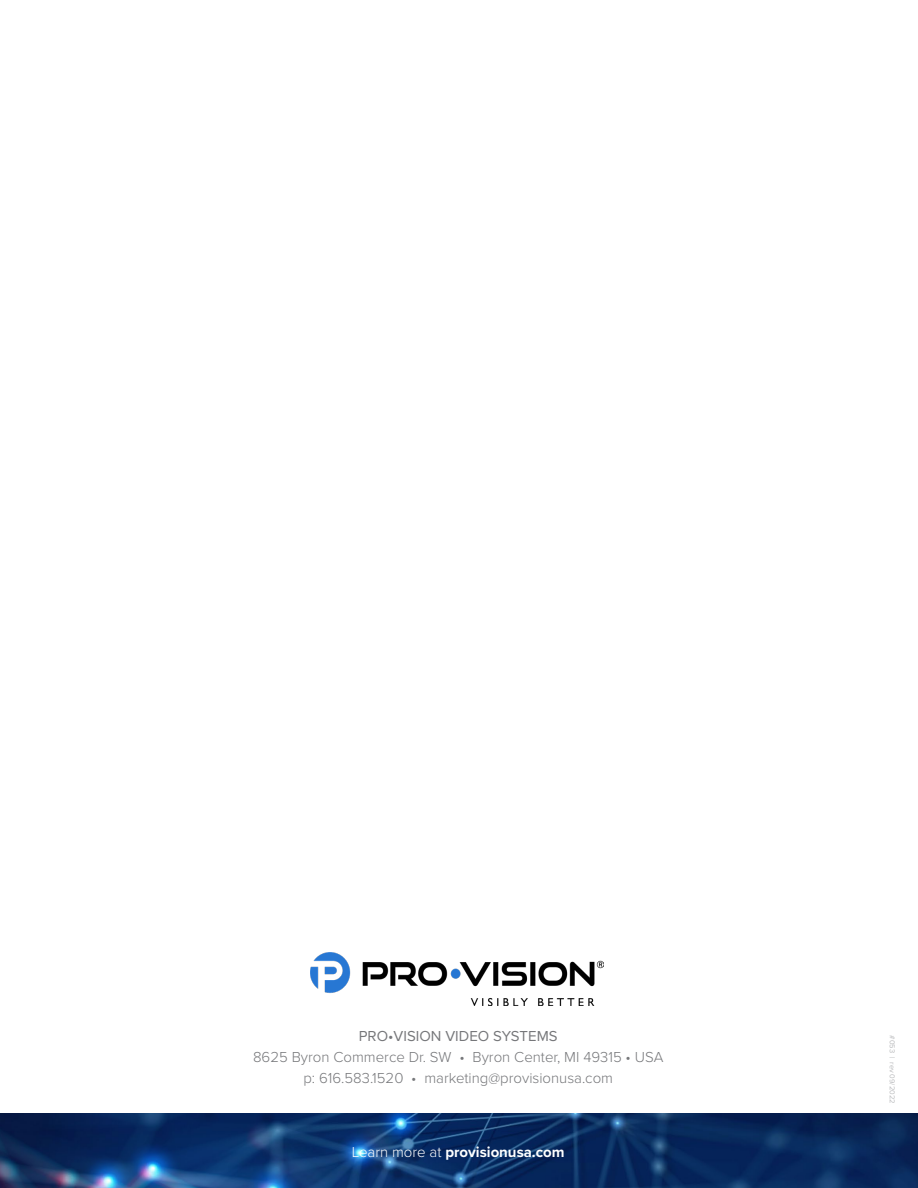
<style>
.page{position:relative;width:918px;height:1188px;background:#fff}
.page>*{position:absolute;margin:0;border:0;box-sizing:border-box;transform-origin:0 0}
.t1{font:300 15px/21px "Proxima Nova";color:#76777a;text-align:center}
.t2{font:700 15px "Proxima Nova";color:#fff}
.t3{font:15px "Proxima Nova";color:#76777a}
.t4{font:7.5px "Proxima Nova";color:#babbbd}
.s1{font-weight:300}
</style>
<div class="page">
<img style="left:0;top:1114px;width:918px;height:74px">
<img style="left:310px;top:952px;width:294px;height:53px">
<p class="t3" style="left:359px;top:1025px;width:200px">PRO•VISION VIDEO SYSTEMS</p>
<p class="t1" style="left:253px;top:1046px;width:412px">8625 Byron Commerce Dr. SW • Byron Center, MI 49315 • USA p: 616.583.1520 • marketing@provisionusa.com</p>
<p class="t2" style="left:352px;top:1141px;width:214px"><span class="s1">Learn more at</span> provisionusa.com</p>
<p class="t4" style="left:898px;top:1035px;width:70px;rotate:90deg">#053 | rev 09/2022</p>
</div>
